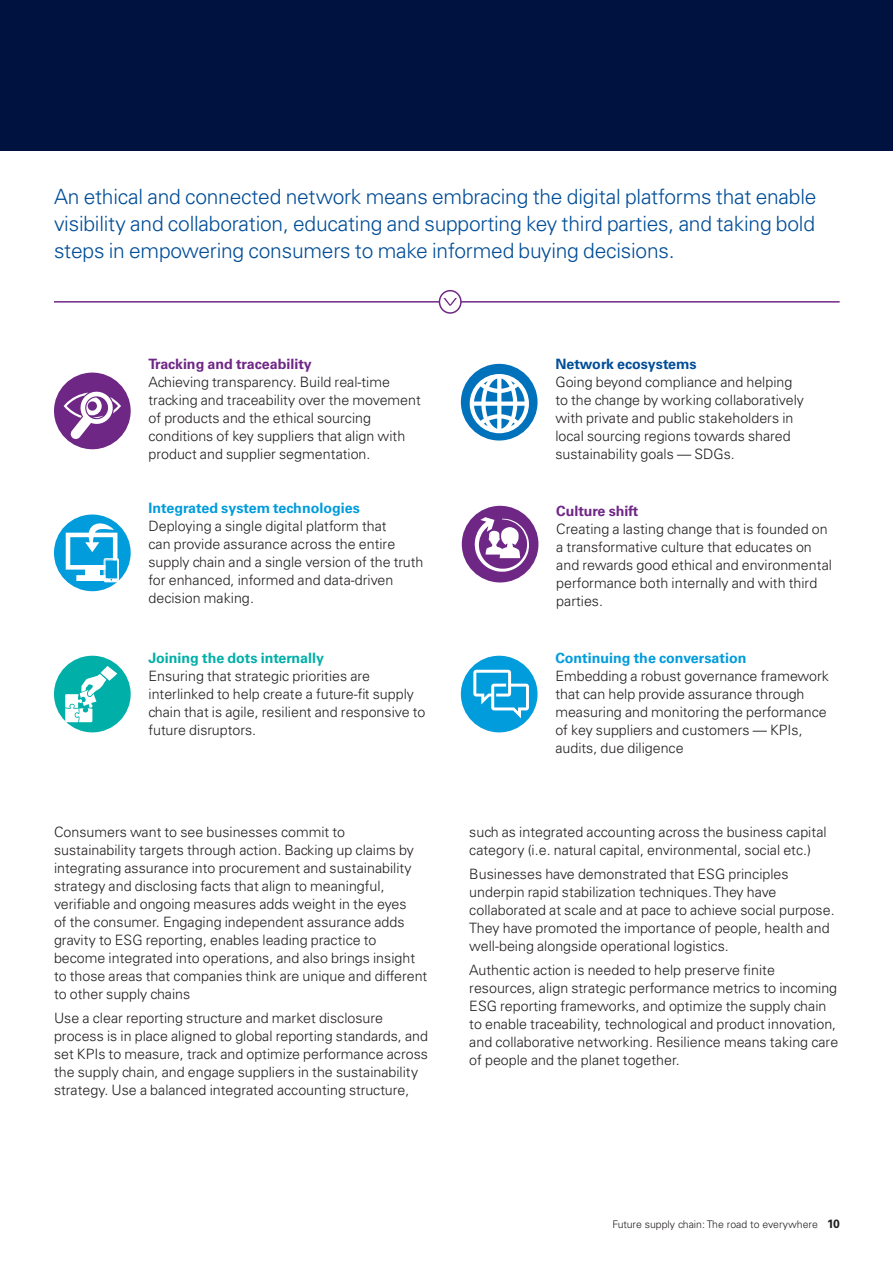
<style>
.page{position:relative;width:893px;height:1263px;background:#fff}
.page>*{position:absolute;margin:0;border:0;box-sizing:border-box;transform-origin:0 0}
.t1{font:300 21px/27px "Univers LT Std";letter-spacing:-.01em;color:#014d97;text-align:justify}
.t2{font:300 14.25px/18px "Univers LT Std";color:#231f20}
.t3{font:700 14.25px "Univers LT Std";color:#009cdc}
.t4{font:700 14.25px "Univers LT Std";color:#6f2786}
.t5{font:700 14.25px "Univers LT Std";color:#00afa8}
.t6{font:700 14.25px "Univers LT Std";color:#014d97}
.t7{font:300 10.5px "Univers LT Std";color:#231f20}
.s1{font-weight:700;font-size:12px}
</style>
<div class="page">
<div style="left:0;top:0;width:893px;height:151px;background:#001340"></div>
<hr style="left:54px;top:301px;width:786px;height:2px;background:#6f2786">
<div style="left:439px;top:291px;width:22px;height:22px;background:#fff;border-radius:50%"></div>
<div style="left:439px;top:290px;width:23px;height:24px;border:2px solid #6f2786;border-radius:50%"></div>
<svg style="left:443px;top:298px;width:14px;height:8px"></svg>
<div style="left:461px;top:364px;width:77px;height:76px;background:#0072bc;border-radius:50%"></div>
<div style="left:54px;top:373px;width:77px;height:76px;background:#6f2786;border-radius:50%"></div>
<svg style="left:64px;top:391px;width:57px;height:49px"></svg>
<svg style="left:470px;top:374px;width:59px;height:59px"></svg>
<div style="left:462px;top:506px;width:76px;height:76px;background:#6f2786;border-radius:50%"></div>
<div style="left:54px;top:514px;width:77px;height:77px;background:#009cdc;border-radius:50%"></div>
<svg style="left:66px;top:523px;width:53px;height:59px"></svg>
<svg style="left:475px;top:517px;width:54px;height:55px"></svg>
<div style="left:461px;top:656px;width:77px;height:76px;background:#009cdc;border-radius:50%"></div>
<div style="left:54px;top:656px;width:77px;height:76px;background:#00afa8;border-radius:50%"></div>
<svg style="left:65px;top:666px;width:52px;height:56px"></svg>
<svg style="left:473px;top:670px;width:56px;height:48px"></svg>
<p class="t1" style="left:54px;top:183px;width:764px">An ethical and connected network means embracing the digital platforms that enable visibility and collaboration, educating and supporting key third parties, and taking bold steps in empowering consumers to make informed buying decisions.</p>
<p class="t4" style="left:148px;top:356px;width:165px">Tracking and traceability</p>
<p class="t2" style="left:148px;top:373px;width:274px">Achieving transparency. Build real-time tracking and traceability over the movement of products and the ethical sourcing conditions of key suppliers that align with product and supplier segmentation.</p>
<p class="t3" style="left:148px;top:500px;width:213px">Integrated system technologies</p>
<p class="t2" style="left:148px;top:517px;width:276px">Deploying a single digital platform that<br>can provide assurance across the entire supply chain and a single version of the truth for enhanced, informed and data-driven decision making.</p>
<p class="t5" style="left:148px;top:650px;width:177px">Joining the dots internally</p>
<p class="t2" style="left:148px;top:667px;width:278px">Ensuring that strategic priorities are interlinked to help create a future-fit supply chain that is agile, resilient and responsive to future disruptors.</p>
<p class="t2" style="left:54px;top:823px;width:375px">Consumers want to see businesses commit to sustainability targets through action. Backing up claims by integrating assurance into procurement and sustainability strategy and disclosing facts that align to meaningful, verifiable and ongoing measures adds weight in the eyes<br>of the consumer. Engaging independent assurance adds gravity to ESG reporting, enables leading practice to become integrated into operations, and also brings insight to those areas that companies think are unique and different to other supply chains</p>
<p class="t2" style="left:54px;top:1009px;width:376px">Use a clear reporting structure and market disclosure process is in place aligned to global reporting standards, and set KPIs to measure, track and optimize performance across the supply chain, and engage suppliers in the sustainability strategy. Use a balanced integrated accounting structure,</p>
<p class="t6" style="left:555px;top:356px;width:143px">Network ecosystems</p>
<p class="t2" style="left:555px;top:373px;width:250px">Going beyond compliance and helping to the change by working collaboratively with private and public stakeholders in local sourcing regions towards shared sustainability goals — SDGs.</p>
<p class="t4" style="left:556px;top:503px;width:84px">Culture shift</p>
<p class="t2" style="left:556px;top:520px;width:277px">Creating a lasting change that is founded on a transformative culture that educates on and rewards good ethical and environmental performance both internally and with third parties.</p>
<p class="t3" style="left:555px;top:650px;width:193px">Continuing the conversation</p>
<p class="t2" style="left:555px;top:667px;width:275px">Embedding a robust governance framework that can help provide assurance through measuring and monitoring the performance of key suppliers and customers — KPIs, audits, due diligence</p>
<p class="t2" style="left:469px;top:823px;width:359px">such as integrated accounting across the business capital category (i.e. natural capital, environmental, social etc.)</p>
<p class="t2" style="left:469px;top:865px;width:367px">Businesses have demonstrated that ESG principles underpin rapid stabilization techniques. They have collaborated at scale and at pace to achieve social purpose.<br>They have promoted the importance of people, health and well-being alongside operational logistics.</p>
<p class="t2" style="left:469px;top:961px;width:370px">Authentic action is needed to help preserve finite resources, align strategic performance metrics to incoming ESG reporting frameworks, and optimize the supply chain to enable traceability, technological and product innovation, and collaborative networking. Resilience means taking care of people and the planet together.</p>
<p class="t7" style="left:612px;top:1217px;width:229px">Future supply chain: The road to everywhere <span class="s1">10</span></p>
</div>
